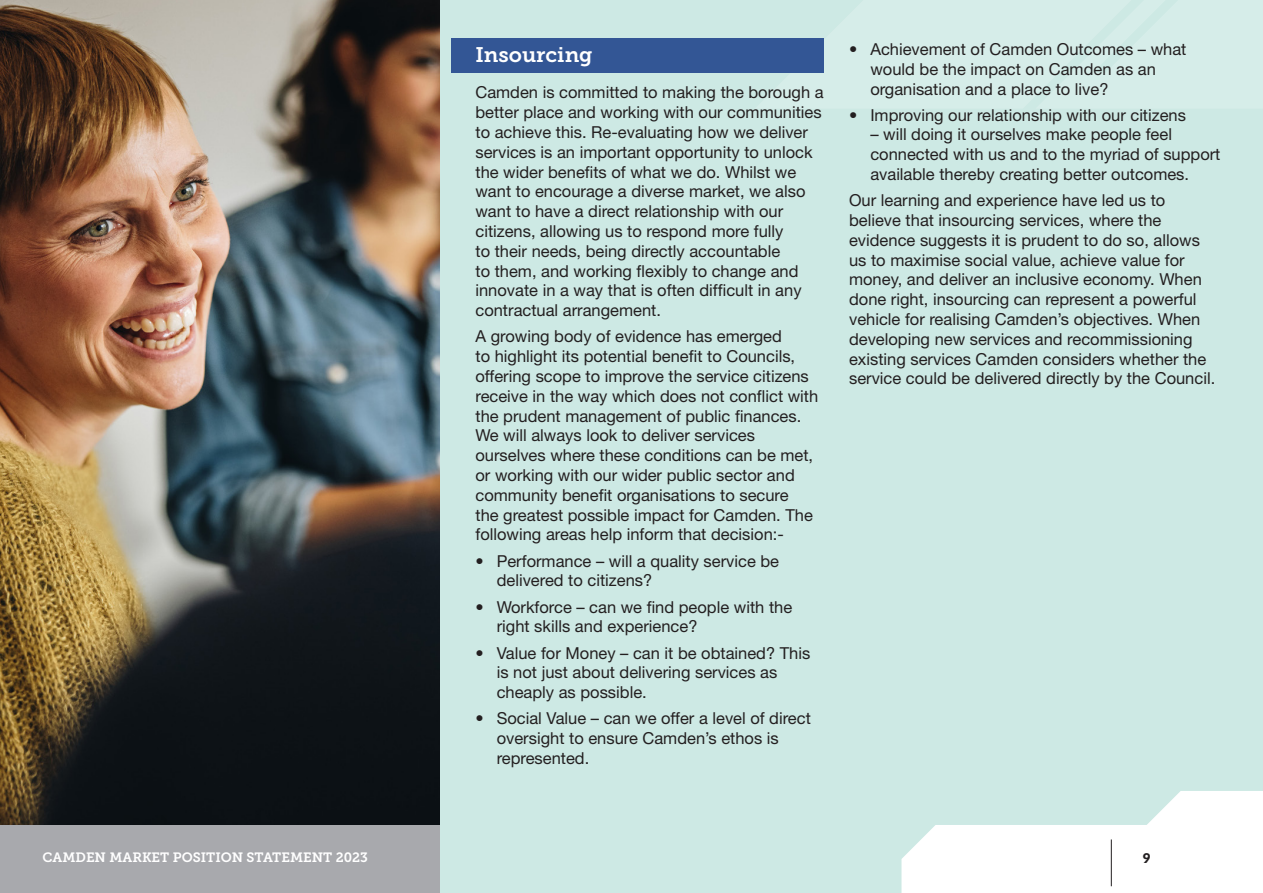
<style>
.page{position:relative;width:1263px;height:893px;background:#a8a9ad}
.page>*{position:absolute;margin:0;border:0;box-sizing:border-box;transform-origin:0 0}
.Sub_text_2_white{font:21px "Museo Slab 700";color:#fff}
.Body{font:16.5px/19.8px "Helvetica Neue";color:#231f20}
.t1{font:13.5px "Museo Slab 700";color:#fff}
.t2{font:900 13.5px "Lato";color:#231f20}
</style>
<div class="page">
<img style="left:0;top:0;width:440px;height:825px">
<div style="left:440px;top:0;width:823px;height:893px;background:#cde9e4"></div>
<div style="left:451px;top:38px;width:373px;height:35px;background:#335695"></div>
<svg style="left:901px;top:791px;width:362px;height:102px"></svg>
<hr style="left:1111px;top:839px;width:1px;height:47px;background:#231f20">
<p class="Sub_text_2_white" style="left:475px;top:42px;width:119px">Insourcing</p>
<p class="Body" style="left:475px;top:82px;width:350px">Camden is committed to making the borough a better place and working with our communities to achieve this. Re-evaluating how we deliver services is an important opportunity to unlock the wider benefits of what we do. Whilst we want to encourage a diverse market, we also want to have a direct relationship with our citizens, allowing us to respond more fully<br>to their needs, being directly accountable<br>to them, and working flexibly to change and innovate in a way that is often difficult in any contractual arrangement.</p>
<p class="Body" style="left:475px;top:326px;width:344px">A growing body of evidence has emerged<br>to highlight its potential benefit to Councils, offering scope to improve the service citizens receive in the way which does not conflict with the prudent management of public finances.<br>We will always look to deliver services ourselves where these conditions can be met, or working with our wider public sector and community benefit organisations to secure<br>the greatest possible impact for Camden. The following areas help inform that decision:-</p>
<p class="Body" style="left:497px;top:551px;width:284px;text-indent:-21px">• Performance – will a quality service be delivered to citizens?</p>
<p class="Body" style="left:497px;top:597px;width:297px;text-indent:-21px">• Workforce – can we find people with the right skills and experience?</p>
<p class="Body" style="left:497px;top:643px;width:315px;text-indent:-21px">• Value for Money – can it be obtained? This is not just about delivering services as cheaply as possible.</p>
<p class="Body" style="left:497px;top:708px;width:316px;text-indent:-21px">• Social Value – can we offer a level of direct oversight to ensure Camden’s ethos is represented.</p>
<p class="Body" style="left:870px;top:39px;width:318px;text-indent:-21px">• Achievement of Camden Outcomes – what would be the impact on Camden as an organisation and a place to live?</p>
<p class="Body" style="left:849px;top:105px;width:338px">• Improving our relationship with our citizens</p>
<p class="Body" style="left:870px;top:124px;width:352px">– will doing it ourselves make people feel connected with us and to the myriad of support available thereby creating better outcomes.</p>
<p class="Body" style="left:849px;top:190px;width:368px">Our learning and experience have led us to believe that insourcing services, where the evidence suggests it is prudent to do so, allows us to maximise social value, achieve value for money, and deliver an inclusive economy. When done right, insourcing can represent a powerful vehicle for realising Camden’s objectives. When developing new services and recommissioning existing services Camden considers whether the service could be delivered directly by the Council.</p>
<p class="t1" style="left:43px;top:850px;width:327px">CAMDEN MARKET POSITION STATEMENT 2023</p>
<p class="t2" style="left:1143px;top:848px;width:9px">9</p>
</div>
